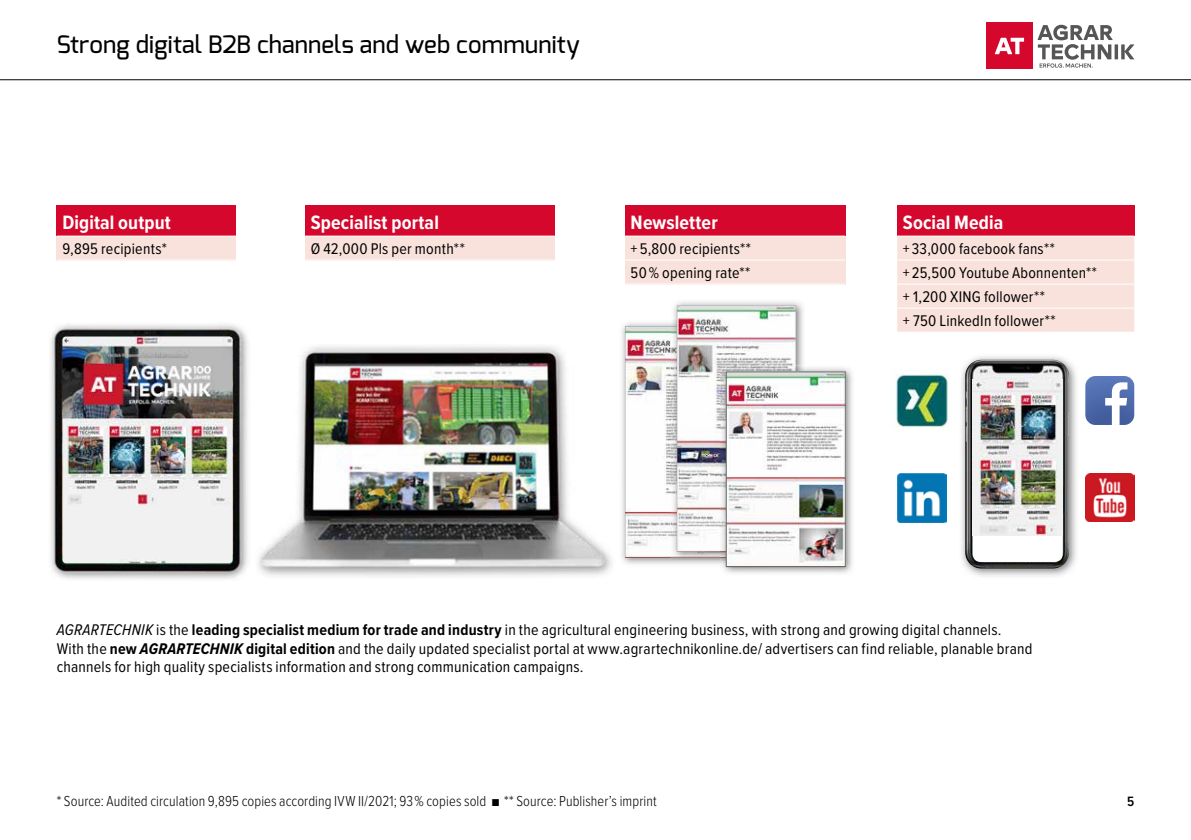
<style>
.page{position:relative;width:1191px;height:840px;background:#fff}
.page>*{position:absolute;margin:0;border:0;box-sizing:border-box;transform-origin:0 0}
.t1{font:500 24px "Exo";letter-spacing:.005em;color:#000}
.t2{font:700 20px "Proxima Nova Cond";letter-spacing:.005em;color:#fff}
.t3{font:16px/24px "Proxima Nova Cond";letter-spacing:.015em;color:#000}
.t4{font:300 15px "Proxima Nova Cond";letter-spacing:.005em;color:#000}
.t5{font:600 14px "Proxima Nova Cond";color:#000}
.s1{font-style:italic}
.s2{font-weight:700}
.s3{font-weight:700;font-style:italic}
.s4{font-size:12px}
</style>
<div class="page">
<hr style="left:0;top:79px;width:1191px;height:1px;background:#000">
<div style="left:986px;top:22px;width:46px;height:47px;background:#d5072d"></div>
<svg style="left:1037px;top:25px;width:97px;height:43px"></svg>
<svg style="left:994px;top:38px;width:30px;height:16px"></svg>
<div style="left:57px;top:205px;width:179px;height:31px;background:#d5072d"></div>
<div style="left:57px;top:236px;width:179px;height:24px;background:#f9e2dc"></div>
<hr style="left:57px;top:236px;width:179px;height:1px;background:#fff">
<hr style="left:57px;top:259px;width:179px;height:1px;background:#fff">
<div style="left:625px;top:205px;width:220px;height:31px;background:#d5072d"></div>
<div style="left:625px;top:236px;width:220px;height:24px;background:#f9e2dc"></div>
<div style="left:625px;top:260px;width:220px;height:24px;background:#f9e2dc"></div>
<hr style="left:625px;top:236px;width:220px;height:1px;background:#fff">
<hr style="left:625px;top:259px;width:220px;height:1px;background:#fff">
<hr style="left:625px;top:283px;width:220px;height:1px;background:#fff">
<div style="left:897px;top:205px;width:237px;height:31px;background:#d5072d"></div>
<div style="left:897px;top:237px;width:237px;height:94px;background:#f9e2dc"></div>
<hr style="left:897px;top:259px;width:237px;height:1px;background:#fff">
<hr style="left:897px;top:283px;width:237px;height:1px;background:#fff">
<hr style="left:897px;top:307px;width:237px;height:1px;background:#fff">
<div style="left:305px;top:205px;width:249px;height:31px;background:#d5072d"></div>
<div style="left:305px;top:236px;width:249px;height:24px;background:#f9e2dc"></div>
<hr style="left:305px;top:236px;width:249px;height:1px;background:#fff">
<hr style="left:305px;top:259px;width:249px;height:1px;background:#fff">
<img style="left:50px;top:324px;width:198px;height:255px">
<img style="left:62px;top:336px;width:171px;height:227px">
<img style="left:961px;top:356px;width:115px;height:221px">
<img style="left:965px;top:359px;width:103px;height:209px">
<svg style="left:972px;top:535px;width:90px;height:26px"></svg>
<img style="left:972px;top:379px;width:90px;height:156px">
<svg style="left:1085px;top:376px;width:49px;height:48px"></svg>
<img style="left:896px;top:374px;width:53px;height:54px">
<img style="left:897px;top:473px;width:49px;height:49px">
<img style="left:1085px;top:473px;width:49px;height:48px">
<img style="left:621px;top:325px;width:99px;height:239px">
<img style="left:676px;top:301px;width:128px;height:64px">
<img style="left:625px;top:305px;width:171px;height:252px">
<img style="left:723px;top:367px;width:129px;height:207px">
<img style="left:720px;top:557px;width:33px;height:10px">
<img style="left:720px;top:551px;width:6px;height:6px">
<img style="left:720px;top:365px;width:76px;height:186px">
<img style="left:728px;top:373px;width:115px;height:191px">
<div style="left:726px;top:371px;width:119px;height:195px;border:1px solid #656b69"></div>
<img style="left:260px;top:349px;width:344px;height:219px">
<h1 class="t1" style="left:57px;top:28px;width:524px">Strong digital B2B channels and web community</h1>
<p class="t2" style="left:62px;top:207px;width:110px">Digital output</p>
<p class="t3" style="left:62px;top:236px;width:106px">9,895 recipients*</p>
<p class="t2" style="left:311px;top:207px;width:130px">Specialist portal</p>
<p class="t3" style="left:311px;top:236px;width:155px">Ø 42,000 Pls per month**</p>
<p class="t2" style="left:630px;top:207px;width:89px">Newsletter</p>
<p class="t3" style="left:630px;top:236px;width:122px">+ 5,800 recipients**<br>50 % opening rate**</p>
<p class="t2" style="left:903px;top:207px;width:102px">Social Media</p>
<p class="t3" style="left:903px;top:236px;width:195px">+ 33,000 facebook fans**<br>+ 25,500 Youtube Abonnenten** + 1,200 XING follower**<br>+ 750 LinkedIn follower**</p>
<p class="t3" style="left:57px;top:619px;width:977px;line-height:18.8px"><span class="s1">AGRARTECHNIK</span> is the <span class="s2">leading specialist medium for trade and industry</span> in the agricultural engineering business, with strong and growing digital channels.<br>With the <span class="s2">new</span> <span class="s3">AGRARTECHNIK</span> <span class="s2">digital edition</span> and the daily updated specialist portal at www.agrartechnikonline.de/ advertisers can find reliable, planable brand channels for high quality specialists information and strong communication campaigns.</p>
<p class="t4" style="left:57px;top:789px;width:601px">* Source: Audited circulation 9,895 copies according IVW II/2021; 93 % copies sold <span class="s4">■</span> ** Source: Publisher’s imprint</p>
<p class="t5" style="left:1127px;top:790px;width:9px">5</p>
</div>
